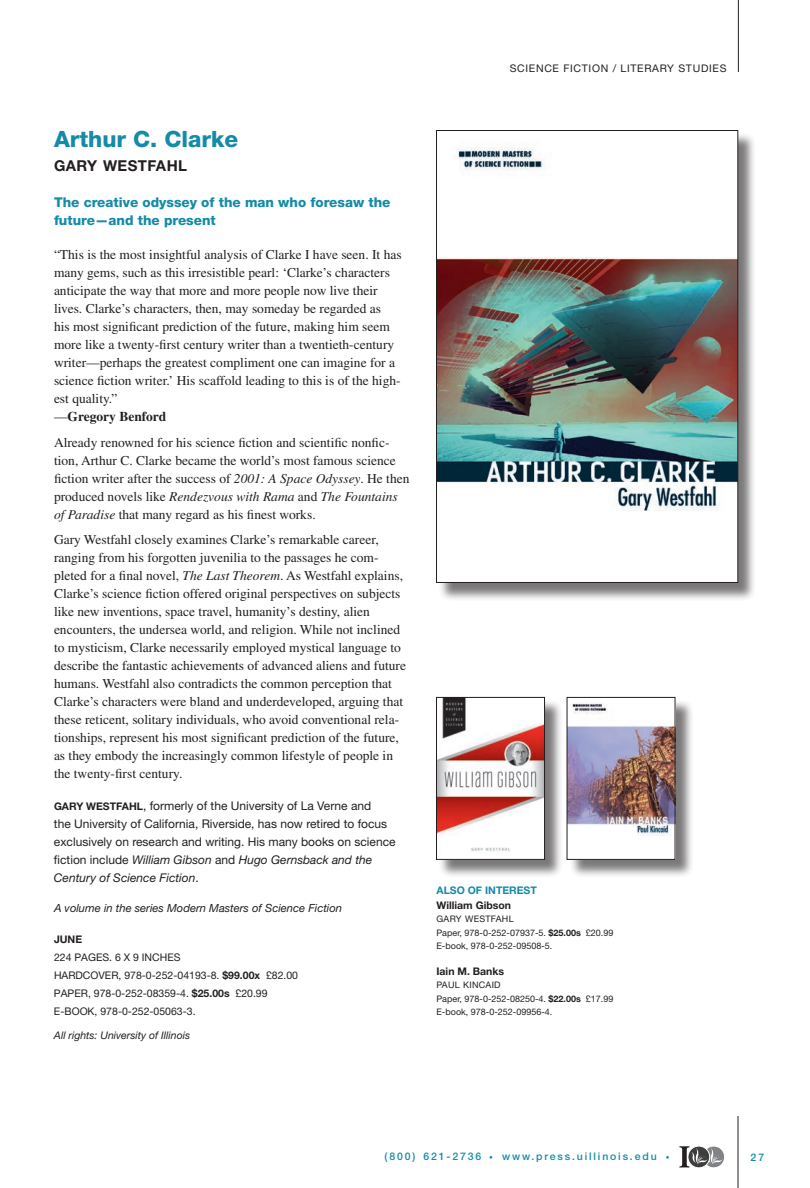
<style>
.page{position:relative;width:810px;height:1188px;background:#fff}
.page>*{position:absolute;margin:0;border:0;box-sizing:border-box;transform-origin:0 0}
.t1{font:800 22.5px "Helvetica Neue LT Std";color:#148ba7}
.author{font:700 15px "Helvetica Neue LT Std";letter-spacing:.03em;color:#231f20}
.body_text{font:13.5px/18px "Times LT Std";color:#231f20}
.handle{font:800 13.5px/18px "Helvetica Neue LT Std";color:#148ba7}
.quote_source{font:700 13.5px "Times LT Std";color:#231f20}
.author_bio{font:12px/18px "Helvetica Neue LT Std";color:#231f20}
.series{font:italic 11.25px "Helvetica Neue LT Std";color:#231f20}
.ISBNprice{font:10.5px "Helvetica Neue LT Std";color:#231f20}
.t2{font:500 10.5px "Helvetica Neue LT Std";letter-spacing:.175em;color:#148ba7}
.subjects{font:10.5px "Helvetica Neue LT Std";letter-spacing:.07em;color:#231f20}
.Rights{font:italic 10.5px "Helvetica Neue LT Std";color:#231f20}
.title2{font:700 10.5px "Helvetica Neue LT Std";color:#231f20}
.Also_of_Interest{font:700 10.5px "Helvetica Neue LT Std";color:#148ba7}
.month{font:700 10.5px "Helvetica Neue LT Std";color:#231f20}
.body2_6_pt{font:9px "Helvetica Neue LT Std";color:#231f20}
.author2{font:9px "Helvetica Neue LT Std";letter-spacing:.03em;color:#231f20}
.s1{font-weight:400}
.s2{font-style:italic}
.s3{font-weight:700;font-size:10.5px}
.s4{font-weight:700}
.s5{font-size:7.5px}
</style>
<div class="page">
<hr style="left:738px;top:0;width:1px;height:72px;background:#231f20">
<hr style="left:738px;top:1116px;width:1px;height:72px;background:#231f20">
<div style="left:703px;top:1146px;width:22px;height:22px;border:1px solid #fff;border-radius:50%"></div>
<svg style="left:679px;top:1146px;width:44px;height:22px"></svg>
<div style="left:439px;top:699px;width:124px;height:179px;background:#231f20;opacity:.6"></div>
<img style="left:438px;top:699px;width:105px;height:159px">
<div style="left:436px;top:697px;width:109px;height:163px;border:1px solid #231f20"></div>
<div style="left:569px;top:699px;width:125px;height:179px;background:#231f20;opacity:.6"></div>
<img style="left:569px;top:699px;width:104px;height:159px">
<div style="left:567px;top:697px;width:108px;height:163px;border:1px solid #231f20"></div>
<div style="left:439px;top:133px;width:318px;height:468px;background:#231f20;opacity:.6"></div>
<img style="left:438px;top:133px;width:298px;height:448px">
<div style="left:436px;top:130px;width:302px;height:453px;border:1px solid #231f20"></div>
<p class="t1" style="left:54px;top:125px;width:186px">Arthur C. Clarke</p>
<p class="author" style="left:54px;top:156px;width:135px">GARY WESTFAHL</p>
<p class="handle" style="left:54px;top:193px;width:338px">The creative odyssey of the man who foresaw the future—and the present</p>
<p class="body_text" style="left:54px;top:245px;width:349px">“This is the most insightful analysis of Clarke I have seen. It has many gems, such as this irresistible pearl: ‘Clarke’s characters anticipate the way that more and more people now live their lives. Clarke’s characters, then, may someday be regarded as<br>his most significant prediction of the future, making him seem more like a twenty-first century writer than a twentieth-century writer—perhaps the greatest compliment one can imagine for a science fiction writer.’ His scaffold leading to this is of the high&shy;est quality.”</p>
<p class="quote_source" style="left:54px;top:408px;width:114px"><span class="s1">—</span>Gregory Benford</p>
<p class="body_text" style="left:54px;top:433px;width:357px">Already renowned for his science fiction and scientific nonfic&shy;tion, Arthur C. Clarke became the world’s most famous science fiction writer after the success of <span class="s2">2001: A Space Odyssey</span>. He then produced novels like <span class="s2">Rendezvous with Rama</span> and <span class="s2">The Fountains of Paradise</span> that many regard as his finest works.</p>
<p class="body_text" style="left:54px;top:530px;width:354px">Gary Westfahl closely examines Clarke’s remarkable career, ranging from his forgotten juvenilia to the passages he com&shy;pleted for a final novel, <span class="s2">The Last Theorem</span>. As Westfahl explains, Clarke’s science fiction offered original perspectives on subjects like new inventions, space travel, humanity’s destiny, alien encounters, the undersea world, and religion. While not inclined to mysticism, Clarke necessarily employed mystical language to describe the fantastic achievements of advanced aliens and future humans. Westfahl also contradicts the common perception that Clarke’s characters were bland and underdeveloped, arguing that these reticent, solitary individuals, who avoid conventional rela&shy;tionships, represent his most significant prediction of the future, as they embody the increasingly common lifestyle of people in the twenty-first century.</p>
<p class="author_bio" style="left:54px;top:796px;width:343px"><span class="s3">GARY WESTFAHL</span>, formerly of the University of La Verne and<br>the University of California, Riverside, has now retired to focus exclusively on research and writing. His many books on science fiction include <span class="s2">William Gibson</span> and <span class="s2">Hugo Gernsback and the Century of Science Fiction</span>.</p>
<p class="series" style="left:54px;top:901px;width:290px">A volume in the series Modern Masters of Science Fiction</p>
<p class="month" style="left:54px;top:933px;width:30px">JUNE</p>
<p class="ISBNprice" style="left:54px;top:951px;width:128px">224 PAGES. 6 X 9 INCHES</p>
<p class="ISBNprice" style="left:54px;top:969px;width:246px">HARDCOVER, 978-0-252-04193-8. <span class="s4">$99.00x</span> £82.00</p>
<p class="ISBNprice" style="left:54px;top:987px;width:215px">PAPER, 978-0-252-08359-4. <span class="s4">$25.00s</span> £20.99</p>
<p class="ISBNprice" style="left:54px;top:1005px;width:143px">E-BOOK, 978-0-252-05063-3.</p>
<p class="Rights" style="left:54px;top:1029px;width:138px">All rights: University of Illinois</p>
<p class="subjects" style="left:510px;top:62px;width:218px">SCIENCE FICTION / LITERARY STUDIES</p>
<p class="Also_of_Interest" style="left:436px;top:884px;width:102px">ALSO OF INTEREST</p>
<p class="title2" style="left:436px;top:899px;width:76px">William Gibson</p>
<p class="author2" style="left:436px;top:914px;width:79px">GARY WESTFAHL</p>
<p class="body2_6_pt" style="left:436px;top:927px;width:178px">Paper, 978-0-252-07937-5. <span class="s4">$25.00s</span> £20.99</p>
<p class="body2_6_pt" style="left:436px;top:941px;width:117px">E-book, 978-0-252-09508-5.</p>
<p class="title2" style="left:436px;top:965px;width:69px">Iain M. Banks</p>
<p class="author2" style="left:436px;top:980px;width:66px">PAUL KINCAID</p>
<p class="body2_6_pt" style="left:436px;top:993px;width:178px">Paper, 978-0-252-08250-4. <span class="s4">$22.00s</span> £17.99</p>
<p class="body2_6_pt" style="left:436px;top:1007px;width:117px">E-book, 978-0-252-09956-4.</p>
<p class="t2" style="left:385px;top:1151px;width:286px">(800) 621-2736 <span class="s5">•</span> www.press.uillinois.edu <span class="s5">•</span></p>
<p class="t2" style="left:750px;top:1151px;width:15px">27</p>
</div>
